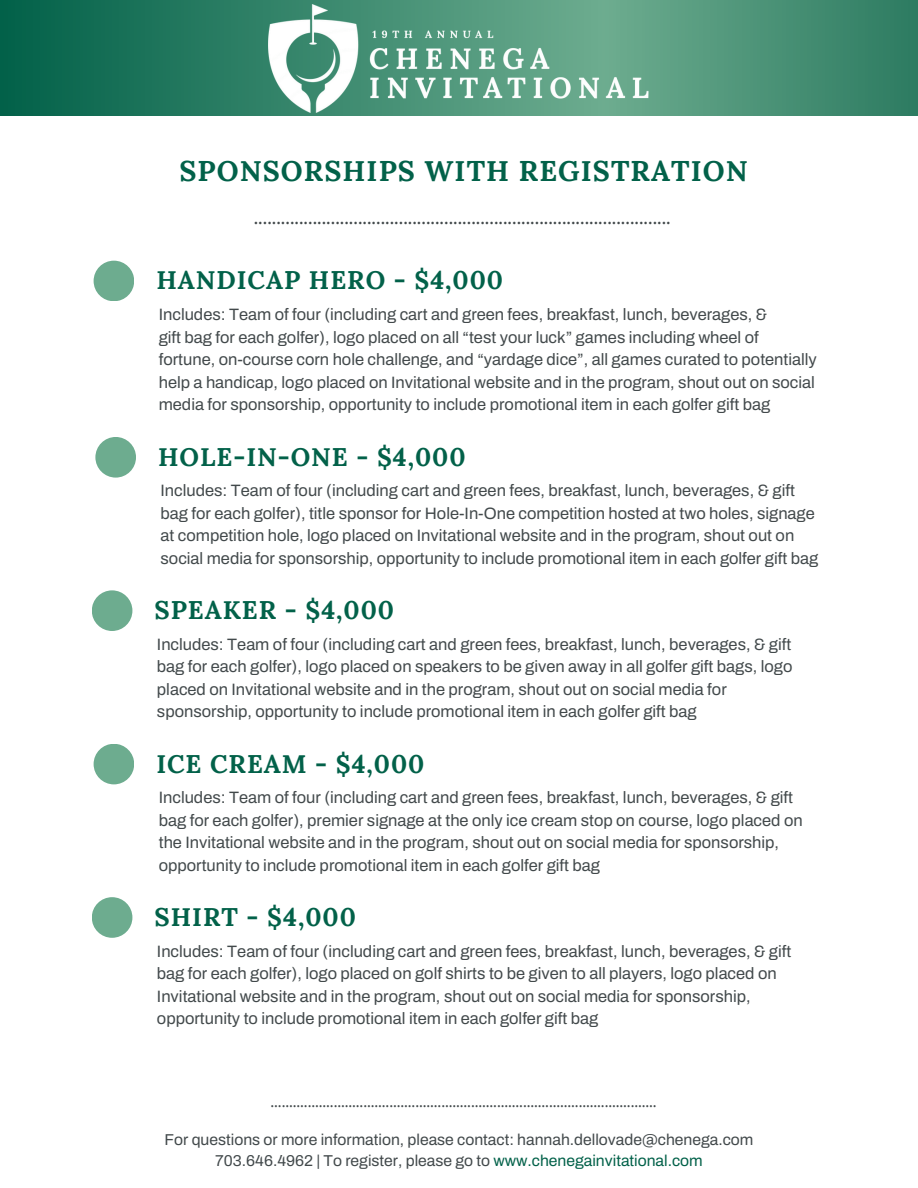
<style>
.page{position:relative;width:918px;height:1188px;background:#fff}
.page>*{position:absolute;margin:0;border:0;box-sizing:border-box;transform-origin:0 0}
.t1{font:700 28.5px "Lora";letter-spacing:.035em;color:#026149}
.t2{font:700 25.5px "Lora";letter-spacing:.035em;color:#026149}
.t3{font:16.5px/22.5px "Archivo";color:#42494b}
.t4{font:700 16.5px "Lora";color:#42494b}
.t5{font:15.75px "Archivo";color:#42494b}
.t6{font:700 13.5px "Lora";color:#42494b}
.s1{color:#026149}
</style>
<div class="page">
<div style="left:94px;top:261px;width:40px;height:40px;background:#6dac8f;border-radius:50%"></div>
<div style="left:95px;top:437px;width:41px;height:41px;background:#6dac8f;border-radius:50%"></div>
<div style="left:92px;top:590px;width:40px;height:41px;background:#6dac8f;border-radius:50%"></div>
<div style="left:94px;top:744px;width:40px;height:40px;background:#6dac8f;border-radius:50%"></div>
<svg style="left:0;top:0;width:918px;height:116px;background:#328167"></svg>
<div style="left:92px;top:897px;width:40px;height:41px;background:#6dac8f;border-radius:50%"></div>
<img style="left:269px;top:4px;width:380px;height:108px">
<h2 class="t1" style="left:179px;top:152px;width:570px">SPONSORSHIPS WITH REGISTRATION</h2>
<p class="t4" style="left:254px;top:207px;width:418px">............................................................................................</p>
<p class="t2" style="left:156px;top:264px;width:348px">HANDICAP HERO - $4,000</p>
<p class="t3" style="left:159px;top:304px;width:610px">Includes: Team of four (including cart and green fees, breakfast, lunch, beverages, &amp;</p>
<h1 class="t3" style="left:159px;top:326px;width:660px">gift bag for each golfer), logo placed on all “test your luck” games including wheel of fortune, on-course corn hole challenge, and “yardage dice”, all games curated to potentially help a handicap, logo placed on Invitational website and in the program, shout out on social media for sponsorship, opportunity to include promotional item in each golfer gift bag</h1>
<p class="t2" style="left:158px;top:440px;width:309px">HOLE-IN-ONE - $4,000</p>
<h2 class="t3" style="left:161px;top:480px;width:659px">Includes: Team of four (including cart and green fees, breakfast, lunch, beverages, &amp; gift bag for each golfer), title sponsor for Hole-In-One competition hosted at two holes, signage at competition hole, logo placed on Invitational website and in the program, shout out on social media for sponsorship, opportunity to include promotional item in each golfer gift bag</h2>
<p class="t2" style="left:155px;top:593px;width:241px">SPEAKER - $4,000</p>
<p class="t3" style="left:157px;top:633px;width:637px">Includes: Team of four (including cart and green fees, breakfast, lunch, beverages, &amp; gift bag for each golfer), logo placed on speakers to be given away in all golfer gift bags, logo placed on Invitational website and in the program, shout out on social media for sponsorship, opportunity to include promotional item in each golfer gift bag</p>
<h2 class="t2" style="left:156px;top:747px;width:270px">ICE CREAM - $4,000</h2>
<p class="t3" style="left:159px;top:786px;width:645px">Includes: Team of four (including cart and green fees, breakfast, lunch, beverages, &amp; gift bag for each golfer), premier signage at the only ice cream stop on course, logo placed on the Invitational website and in the program, shout out on social media for sponsorship, opportunity to include promotional item in each golfer gift bag</p>
<p class="t2" style="left:155px;top:900px;width:203px">SHIRT - $4,000</p>
<h2 class="t3" style="left:157px;top:940px;width:636px">Includes: Team of four (including cart and green fees, breakfast, lunch, beverages, &amp; gift bag for each golfer), logo placed on golf shirts to be given to all players, logo placed on<br>Invitational website and in the program, shout out on social media for sponsorship,</h2>
<p class="t3" style="left:157px;top:1007px;width:443px">opportunity to include promotional item in each golfer gift bag</p>
<h2 class="t6" style="left:271px;top:1094px;width:387px">........................................................................................................</h2>
<p class="t5" style="left:165px;top:1131px;width:590px">For questions or more information, please contact: hannah.dellovade@chenega.com</p>
<p class="t5" style="left:215px;top:1153px;width:489px">703.646.4962 | To register, please go to <span class="s1">www.chenegainvitational.com</span></p>
</div>
